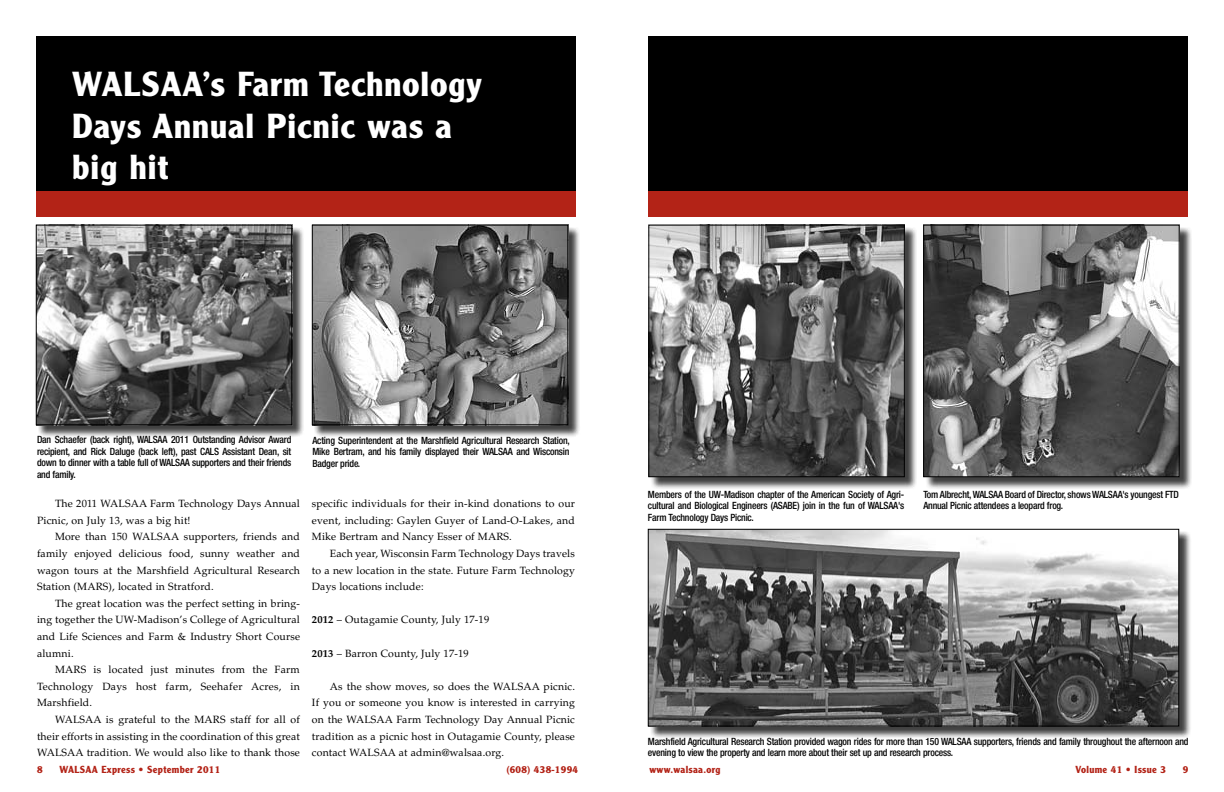
<style>
.page{position:relative;width:1224px;height:792px;background:#fff}
.page>*{position:absolute;margin:0;border:0;box-sizing:border-box;transform-origin:0 0}
.t1{font:700 34px/41.5px "Clearface Gothic LT Std";letter-spacing:.03em;color:#fff}
.t2{font:10.5px/16.6px "Palatino LT Std";letter-spacing:.015em;color:#000;text-align:justify}
.t3{font:500 condensed 10px/11.5px "Helvetica Neue LT Std";letter-spacing:-.02em;color:#000;text-align:justify}
.t4{font:700 10px "Clearface Gothic LT Std";letter-spacing:.03em;color:#b32317}
.s1{font-weight:700}
</style>
<div class="page">
<div style="left:36px;top:36px;width:540px;height:180px;background:#000"></div>
<div style="left:36px;top:191px;width:540px;height:25px;background:#b32317"></div>
<div style="left:648px;top:36px;width:540px;height:180px;background:#000"></div>
<div style="left:648px;top:191px;width:540px;height:25px;background:#b32317"></div>
<div style="left:314px;top:227px;width:267px;height:211px;background:#000;opacity:.75"></div>
<img style="left:314px;top:227px;width:252px;height:196px">
<div style="left:312px;top:225px;width:256px;height:200px;border:1px solid #000"></div>
<div style="left:38px;top:227px;width:267px;height:211px;background:#000;opacity:.75"></div>
<img style="left:38px;top:227px;width:252px;height:196px">
<div style="left:36px;top:225px;width:256px;height:200px;border:1px solid #000"></div>
<div style="left:650px;top:531px;width:542px;height:208px;background:#000;opacity:.75"></div>
<img style="left:650px;top:531px;width:527px;height:193px">
<div style="left:648px;top:529px;width:531px;height:197px;border:1px solid #000"></div>
<div style="left:650px;top:227px;width:267px;height:263px;background:#000;opacity:.75"></div>
<img style="left:651px;top:227px;width:252px;height:248px">
<div style="left:649px;top:225px;width:256px;height:252px;border:1px solid #000"></div>
<div style="left:925px;top:227px;width:267px;height:263px;background:#000;opacity:.75"></div>
<img style="left:925px;top:227px;width:252px;height:248px">
<div style="left:923px;top:225px;width:256px;height:252px;border:1px solid #000"></div>
<h1 class="t1" style="left:72px;top:64px;width:411px">WALSAA’s Farm Technology<br>Days Annual Picnic was a big hit</h1>
<p class="t3" style="left:37px;top:434px;width:256px">Dan Schaefer (back right), WALSAA 2011 Outstanding Advisor Award recipient, and Rick Daluge (back left), past CALS Assistant Dean, sit down to dinner with a table full of WALSAA supporters and their friends and family.</p>
<p class="t3" style="left:312px;top:434px;width:259px">Acting Superintendent at the Marshfield Agricultural Research Station, Mike Bertram, and his family displayed their WALSAA and Wisconsin Badger pride.</p>
<p class="t2" style="left:37px;top:495px;width:264px;text-indent:18px">The 2011 WALSAA Farm Technology Days Annual<br>Picnic, on July 13, was a big hit!</p>
<p class="t2" style="left:37px;top:529px;width:265px;text-indent:18px">More than 150 WALSAA supporters, friends and family enjoyed delicious food, sunny weather and wagon tours at the Marshfield Agricultural Research Station (MARS), located in Stratford.</p>
<p class="t2" style="left:37px;top:595px;width:265px;text-indent:18px">The great location was the perfect setting in bring&shy;ing together the UW-Madison’s College of Agricultural and Life Sciences and Farm &amp; Industry Short Course alumni.</p>
<p class="t2" style="left:37px;top:661px;width:265px;text-indent:18px">MARS is located just minutes from the Farm Technology Days host farm, Seehafer Acres, in Marshfield.</p>
<p class="t2" style="left:37px;top:711px;width:265px;text-indent:18px">WALSAA is grateful to the MARS staff for all of their efforts in assisting in the coordination of this great WALSAA tradition. We would also like to thank those</p>
<p class="t2" style="left:312px;top:495px;width:265px">specific individuals for their in-kind donations to our event, including: Gaylen Guyer of Land-O-Lakes, and Mike Bertram and Nancy Esser of MARS.</p>
<p class="t2" style="left:312px;top:545px;width:264px;text-indent:18px">Each year, Wisconsin Farm Technology Days travels to a new location in the state. Future Farm Technology Days locations include:</p>
<p class="t2" style="left:312px;top:612px;width:179px"><span class="s1">2012</span> – Outagamie County, July 17-19</p>
<p class="t2" style="left:312px;top:645px;width:158px"><span class="s1">2013</span> – Barron County, July 17-19</p>
<p class="t2" style="left:312px;top:678px;width:265px;text-indent:18px">As the show moves, so does the WALSAA picnic.<br>If you or someone you know is interested in carrying on the WALSAA Farm Technology Day Annual Picnic tradition as a picnic host in Outagamie County, please contact WALSAA at admin@walsaa.org.</p>
<p class="t3" style="left:648px;top:488px;width:258px">Members of the UW-Madison chapter of the American Society of Agri&shy;cultural and Biological Engineers (ASABE) join in the fun of WALSAA's Farm Technology Days Picnic.</p>
<p class="t3" style="left:923px;top:488px;width:257px">Tom Albrecht, WALSAA Board of Director, shows WALSAA's youngest FTD<br>Annual Picnic attendees a leopard frog.</p>
<p class="t3" style="left:648px;top:735px;width:542px">Marshfield Agricultural Research Station provided wagon rides for more than 150 WALSAA supporters, friends and family throughout the afternoon and evening to view the property and learn more about their set up and research process.</p>
<p class="t4" style="left:37px;top:764px;width:7px">8</p>
<p class="t4" style="left:59px;top:764px;width:162px">WALSAA Express • September 2011</p>
<p class="t4" style="left:507px;top:764px;width:73px">(608) 438-1994</p>
<p class="t4" style="left:649px;top:764px;width:72px">www.walsaa.org</p>
<p class="t4" style="left:1076px;top:764px;width:92px">Volume 41 • Issue 3</p>
<p class="t4" style="left:1183px;top:764px;width:7px">9</p>
</div>
